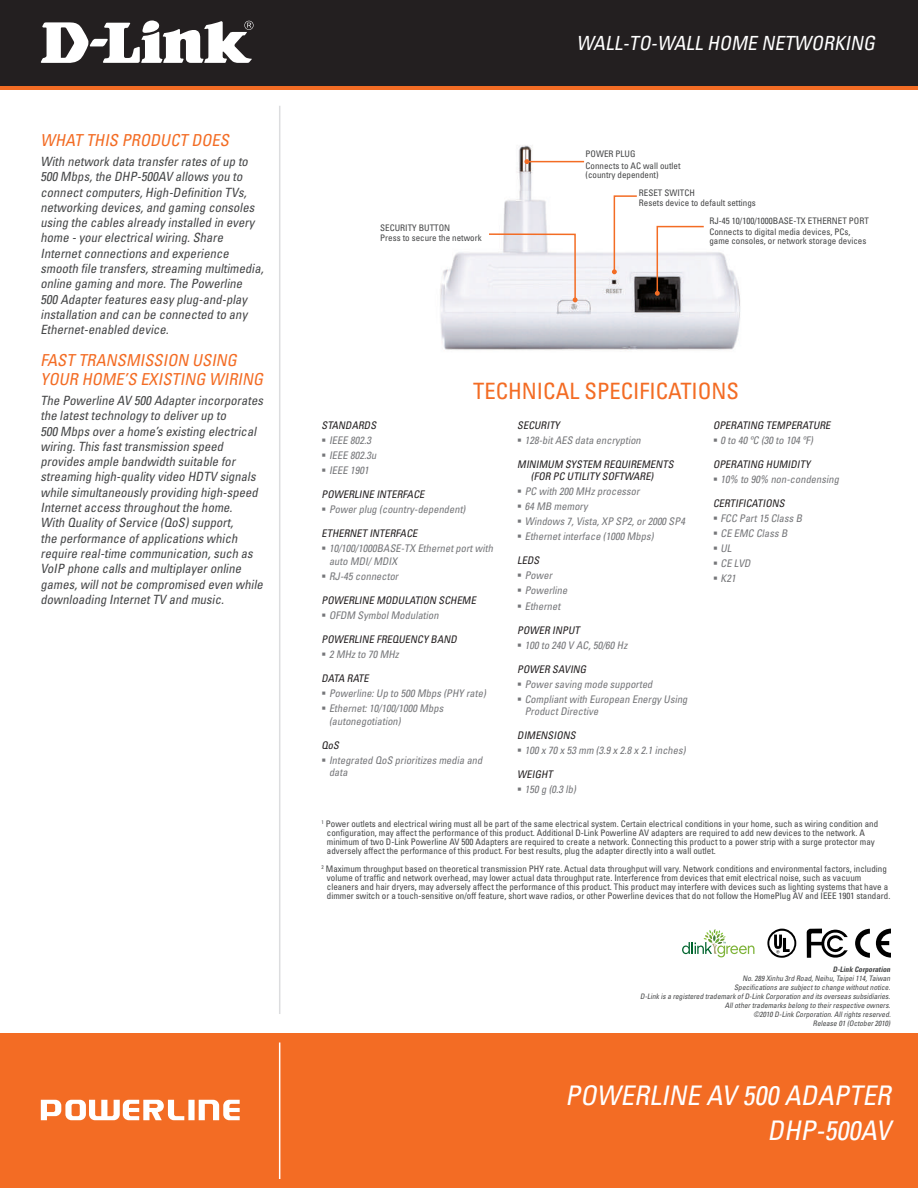
<style>
.page{position:relative;width:918px;height:1188px;background:#fff}
.page>*{position:absolute;margin:0;border:0;box-sizing:border-box;transform-origin:0 0}
.t1{font:italic condensed 27px/34.8px "Univers";color:#fff;text-align:right}
.t2{font:condensed 22.5px "Univers";color:#f36c24}
.t3{font:italic condensed 19.5px "Univers";color:#fff}
.t4{font:italic condensed 16.5px/19.5px "Univers";letter-spacing:.11em;color:#f36c24}
.t5{font:italic condensed 12.75px/15.3px "Univers";letter-spacing:-.22em;color:#454647}
.t6{font:italic condensed 10.5px/15px "Univers";color:#757679}
.t7{font:italic condensed 10.5px/12px "Univers";color:#231f20}
.t8{font:condensed 9px/9px "Univers";color:#454647}
.t9{font:italic condensed 7.5px/9px "Univers";letter-spacing:-.005em;color:#454647;text-align:right}
.t10{font:italic 700 condensed 7.5px "Univers";color:#454647}
</style>
<div class="page">
<div style="left:0;top:1034px;width:918px;height:154px;background:#f36c24"></div>
<div style="left:0;top:0;width:918px;height:89px;background:linear-gradient(to right,#f36c24,#f36c24)"></div>
<div style="left:0;top:0;width:918px;height:85px;background:#231f20"></div>
<svg style="left:41px;top:20px;width:213px;height:43px"></svg>
<hr style="left:279px;top:1042px;width:1px;height:137px;background:#fff">
<svg style="left:41px;top:1100px;width:199px;height:20px"></svg>
<hr style="left:279px;top:106px;width:1px;height:908px;background:#dcdddf">
<svg style="left:807px;top:929px;width:41px;height:29px"></svg>
<svg style="left:855px;top:929px;width:15px;height:29px"></svg>
<svg style="left:876px;top:929px;width:15px;height:29px"></svg>
<svg style="left:767px;top:929px;width:29px;height:29px"></svg>
<img style="left:440px;top:145px;width:301px;height:205px">
<svg style="left:612px;top:195px;width:26px;height:79px"></svg>
<svg style="left:487px;top:233px;width:91px;height:69px"></svg>
<svg style="left:524px;top:159px;width:5px;height:5px"></svg>
<hr style="left:528px;top:161px;width:56px;height:1px;background:#f36c24">
<svg style="left:655px;top:225px;width:50px;height:71px"></svg>
<svg style="left:682px;top:929px;width:72px;height:28px"></svg>
<h3 class="t4" style="left:40px;top:131px;width:102px">WHAT THI S PRODU</h3>
<h3 class="t4" style="left:170px;top:131px;width:64px">CTDOES</h3>
<p class="t5" style="left:40px;top:154px;width:227px">With network data transferrates ofup to 500 Mbps,the D HP-500AV allows you to connectcomputers,High-Definition TVs, networking devices,and gaming consoles using the cables already installed in every home -yourelectricalwiring.Share Internetconnections and experience smooth file transfers,streaming multimedia, online gaming and more.The Powerline 500 Adapterfeatures easy plug-and-play installation and can be connected to any Ethernet-enabled device.</p>
<h3 class="t4" style="left:40px;top:350px;width:132px">FAST TRANSMISSION</h3>
<h3 class="t4" style="left:40px;top:350px;width:222px;text-indent:152px">Using your home’s existing wiring</h3>
<p class="t5" style="left:40px;top:393px;width:227px">The Powerline AV 500 Adapterincorporates the latesttechnology to deliverup to<br>500 Mbps overa home’s existing electrical wiring.This fasttransmission speed provides ample bandwidth suitable for streaming high-quality video HDTV signals while simultaneously providing high-speed Internetaccess throughoutthe home.<br>With Quality ofService (QoS)support,<br>the performance ofapplications which require real-time communication,such as VoIP phone calls and multiplayeronline games,willnotbe compromised even while downloading InternetTV and music.</p>
<h3 class="t3" style="left:577px;top:31px;width:198px">WALL-TO -WALL HOME NETWOR</h3>
<h3 class="t3" style="left:834px;top:31px;width:47px">KING</h3>
<p class="t8" style="left:586px;top:148px;width:96px;line-height:11.4px">Power Plug<br>Connects to AC wall outlet</p>
<p class="t8" style="left:586px;top:170px;width:74px">(country dependent)</p>
<p class="t8" style="left:380px;top:223px;width:103px;line-height:9.9px">Security Button<br>Press to secure the network</p>
<p class="t8" style="left:639px;top:187px;width:118px;line-height:9.9px">Reset Switch<br>Resets device to default settings</p>
<p class="t8" style="left:709px;top:215px;width:161px;line-height:11.4px">RJ-45 10/100/1000BASE-TX Eth ernet Port<br>Connects to digital media devices, PCs,</p>
<p class="t8" style="left:709px;top:236px;width:158px">game consoles, or network storage devices</p>
<h2 class="t2" style="left:473px;top:377px;width:220px">TECHNI CAL SPECI FI CATION</h2>
<h2 class="t2" style="left:727px;top:377px;width:14px">S</h2>
<p class="t7" style="left:322px;top:419px;width:58px">STANDARD S</p>
<p class="t6" style="left:329px;top:433px;width:6px">IEEE</p>
<p class="t6" style="left:350px;top:433px;width:25px">802.3</p>
<p class="t6" style="left:329px;top:448px;width:6px">IEEE</p>
<p class="t6" style="left:350px;top:448px;width:30px">802.3u</p>
<p class="t6" style="left:329px;top:463px;width:6px">IEEE</p>
<p class="t6" style="left:350px;top:463px;width:22px">1901</p>
<p class="t7" style="left:322px;top:488px;width:13px">POWERLINE</p>
<p class="t7" style="left:376px;top:488px;width:7px">INTER</p>
<p class="t7" style="left:403px;top:488px;width:23px">FACE</p>
<p class="t6" style="left:329px;top:502px;width:140px">Powerplug (country-dependent)</p>
<p class="t7" style="left:322px;top:528px;width:24px">ETHERNET</p>
<p class="t7" style="left:369px;top:528px;width:7px">INTER</p>
<p class="t7" style="left:396px;top:528px;width:23px">FACE</p>
<p class="t6" style="left:329px;top:542px;width:168px;line-height:12.6px">10/100/1000BASE -TX Ethernetportwith auto MDI/ MDIX</p>
<p class="t6" style="left:329px;top:569px;width:73px">RJ-45 connector</p>
<p class="t7" style="left:322px;top:594px;width:13px">POWERLINE</p>
<p class="t7" style="left:376px;top:594px;width:16px">MODUL</p>
<p class="t7" style="left:409px;top:594px;width:13px">ATION</p>
<p class="t7" style="left:439px;top:594px;width:39px">SCHEME</p>
<p class="t6" style="left:329px;top:608px;width:113px">OFDM SymbolModulation</p>
<p class="t7" style="left:322px;top:633px;width:13px">POWERLINE</p>
<p class="t7" style="left:376px;top:633px;width:75px">FREQUEN CY BAND</p>
<p class="t6" style="left:329px;top:647px;width:74px">2 MHzto 70 MHz</p>
<p class="t7" style="left:322px;top:672px;width:44px">DATA RATE</p>
<p class="t6" style="left:329px;top:686px;width:161px">Powerline:Up to 500 Mbps (PHY rate)<br>Ethernet:10/100/1000 Mbps</p>
<p class="t6" style="left:329px;top:713px;width:76px">(autonegotiation)</p>
<p class="t7" style="left:322px;top:739px;width:21px">QoS</p>
<p class="t6" style="left:329px;top:754px;width:157px;line-height:12.6px">I ntegrated QoS prioritizes media and data</p>
<p class="t7" style="left:517px;top:419px;width:24px">SECURITY</p>
<p class="t6" style="left:525px;top:433px;width:120px">128-bitAES data encryption</p>
<p class="t7" style="left:517px;top:458px;width:110px">MINI MU M SYSTEM REQUIRE</p>
<p class="t7" style="left:531px;top:458px;width:147px;text-indent:111px">MENTS (For PC Utility Software)</p>
<p class="t6" style="left:525px;top:484px;width:164px">PC with 200 MHzprocessor<br>64 MB memory<br>Windows 7,Vista,XP SP2,or2000 SP4<br>Ethernetinterface (1000 Mbps)</p>
<p class="t7" style="left:517px;top:555px;width:7px">LEDs</p>
<p class="t6" style="left:525px;top:568px;width:46px">Power<br>Powerline<br>Ethernet</p>
<p class="t7" style="left:517px;top:624px;width:14px">POWER</p>
<p class="t7" style="left:552px;top:624px;width:23px">INPUT</p>
<p class="t6" style="left:525px;top:637px;width:106px">100 to 240 V AC,50/60 Hz</p>
<p class="t7" style="left:517px;top:663px;width:14px">POWER</p>
<p class="t7" style="left:552px;top:663px;width:34px">Saving</p>
<p class="t6" style="left:525px;top:676px;width:167px">Powersaving mode supported<br>Compliantwith European Energy Using</p>
<p class="t6" style="left:525px;top:704px;width:77px">ProductDirective</p>
<p class="t7" style="left:517px;top:729px;width:62px">DIMENSIONS</p>
<p class="t6" style="left:525px;top:743px;width:165px">100 x 70 x 53 mm (3.9 x 2.8 x 2.1 inches)</p>
<p class="t7" style="left:517px;top:768px;width:37px">WEIGHT</p>
<p class="t6" style="left:525px;top:782px;width:55px">150 g (0.3 lb)</p>
<p class="t7" style="left:713px;top:419px;width:102px">OPERATING TEMPERATURE</p>
<p class="t6" style="left:721px;top:433px;width:96px">0 to 40 ºC (30 to 104 ºF)</p>
<p class="t7" style="left:713px;top:458px;width:81px">OPERATING HUMIDITY</p>
<p class="t6" style="left:721px;top:472px;width:122px">10% to 90% non-condensing</p>
<p class="t7" style="left:713px;top:497px;width:72px">Certifications</p>
<p class="t6" style="left:721px;top:511px;width:85px">FCC Part15 Class B<br>CE EMC Class B<br>UL<br>CE LVD<br>K21</p>
<p class="t8" style="left:327px;top:819px;width:553px;text-indent:-5px"><sup>1</sup> Power outlets and electrical wiring must all be part of the same electrical system. Certain electrical conditions in your home, such as wiring condition and configuration, may affect the performance of this product. Additional D-Link Powerline AV adapters are required to add new devices to the network. A minimum of two D-Link Powerline AV 500 Adapters are required to create a network. Connecting this product to a power strip with a surge protector may adversely affect the performance of this product. For best results, plug the adapter directly into a wall outlet.</p>
<p class="t8" style="left:327px;top:864px;width:563px;text-indent:-5px"><sup>2</sup> Maximum throughput based on theoretical transmission PHY rate. Actual data throughput will vary. Network conditions and environmental factors, including volume of traffic and network overhead, may lower actual data throughput rate. I nterference from devices that emit electrical noise, such as vacuum cleaners and hair dryers, may adversely affect the performance of this product. This product may interfere with devices such as lighting systems that have a dimmer switch or a touch-sensitive on/off feature, short wave radios, or other Powerline devices that do not follow the HomePlug AV and IEEE</p>
<p class="t8" style="left:839px;top:891px;width:53px">1901 standard.</p>
<p class="t10" style="left:833px;top:965px;width:61px">D-Link Corporation</p>
<p class="t9" style="left:640px;top:974px;width:254px">No.289 Xinhu 3rd Road,Neihu,Taipei114,Taiwan<br>Specifications are subjectto change withoutnotice.<br>D -Link is a registered trademark ofD -Link Corporation and its overseas subsidiaries.<br>Allothertrademarks belong to theirrespective owners.<br>©2010 D -Link Corporation.Allrights reserved.<br>Release 01 (October2010)</p>
<h1 class="t1" style="left:565px;top:1077px;width:333px">Powerline AV 500 Adapter<br>D HP-500AV</h1>
</div>
